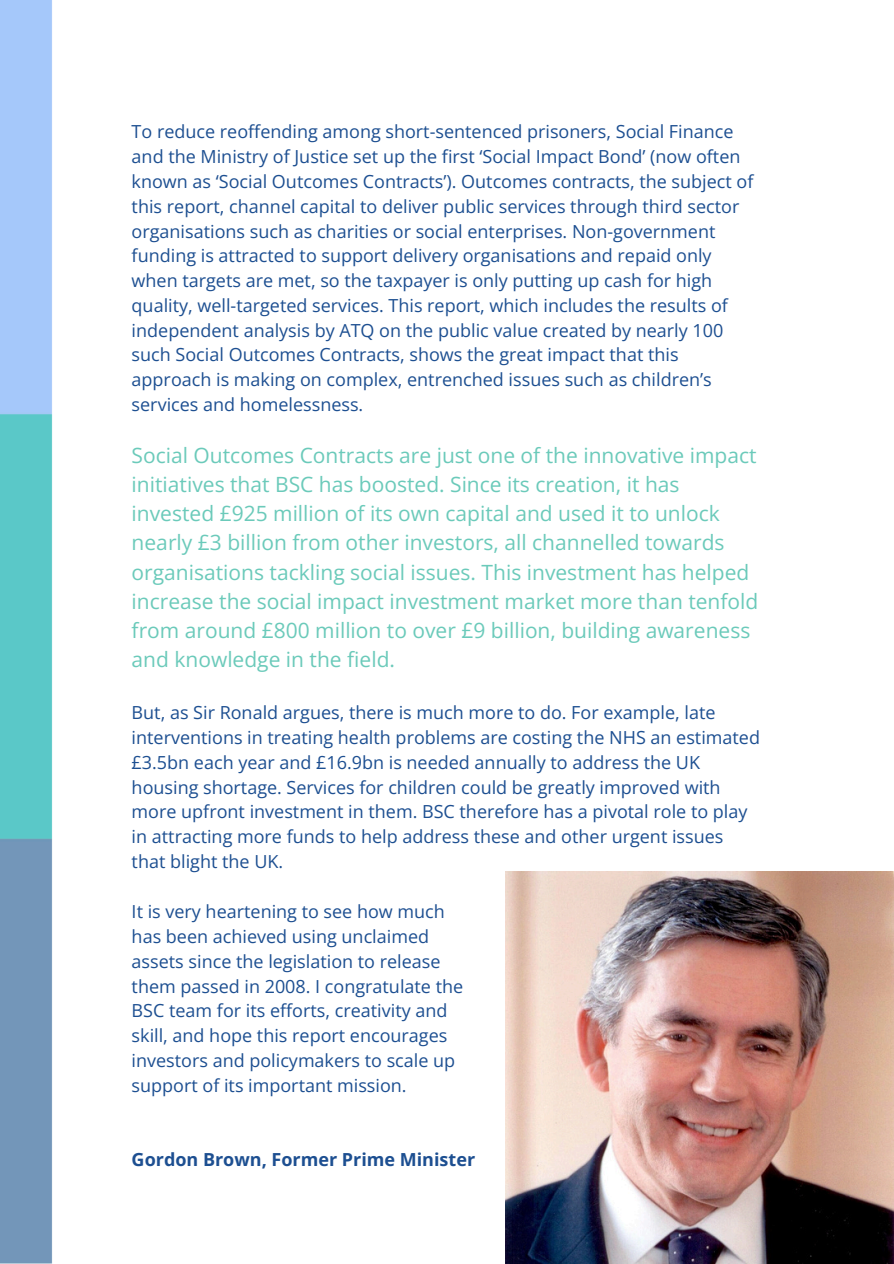
<style>
.page{position:relative;width:894px;height:1264px;background:#fff}
.page>*{position:absolute;margin:0;border:0;box-sizing:border-box;transform-origin:0 0}
.t1{font:21px/29.2px "Open Sans";color:#6bcaba}
.t2{font:18px/24.8px "Open Sans";color:#1d4f91}
.t3{font:700 18px "Open Sans";color:#1d4f91}
</style>
<div class="page">
<img style="left:0;top:0;width:53px;height:1263px">
<img style="left:505px;top:871px;width:388px;height:391px">
<h1 class="t2" style="left:132px;top:119px;width:623px">To reduce reoffending among short-sentenced prisoners, Social Finance and the Ministry of Justice set up the first ‘Social Impact Bond’ (now often known as ‘Social Outcomes Contracts’). Outcomes contracts, the subject of this report, channel capital to deliver public services through third sector organisations such as charities or social enterprises. Non-government funding is attracted to support delivery organisations and repaid only when targets are met, so the taxpayer is only putting up cash for high quality, well-targeted services. This report, which includes the results of independent analysis by ATQ on the public value created by nearly 100 such Social Outcomes Contracts, shows the great impact that this approach is making on complex, entrenched issues such as children’s services and homelessness.</h1>
<p class="t1" style="left:132px;top:440px;width:628px">Social Outcomes Contracts are just one of the innovative impact initiatives that BSC has boosted. Since its creation, it has invested £925 million of its own capital and used it to unlock nearly £3 billion from other investors, all channelled towards organisations tackling social issues. This investment has helped increase the social impact investment market more than tenfold from around £800 million to over £9 billion, building awareness and knowledge in the field.</p>
<p class="t2" style="left:132px;top:700px;width:629px">But, as Sir Ronald argues, there is much more to do. For example, late interventions in treating health problems are costing the NHS an estimated £3.5bn each year and £16.9bn is needed annually to address the UK housing shortage. Services for children could be greatly improved with more upfront investment in them. BSC therefore has a pivotal role to play in attracting more funds to help address these and other urgent issues that blight the UK.</p>
<h2 class="t2" style="left:132px;top:898px;width:333px">It is very heartening to see how much has been achieved using unclaimed assets since the legislation to release them passed in 2008. I congratulate the BSC team for its efforts, creativity and skill, and hope this report encourages investors and policymakers to scale up support of its important mission.</h2>
<p class="t3" style="left:132px;top:1146px;width:345px">Gordon Brown, Former Prime Minister</p>
</div>
